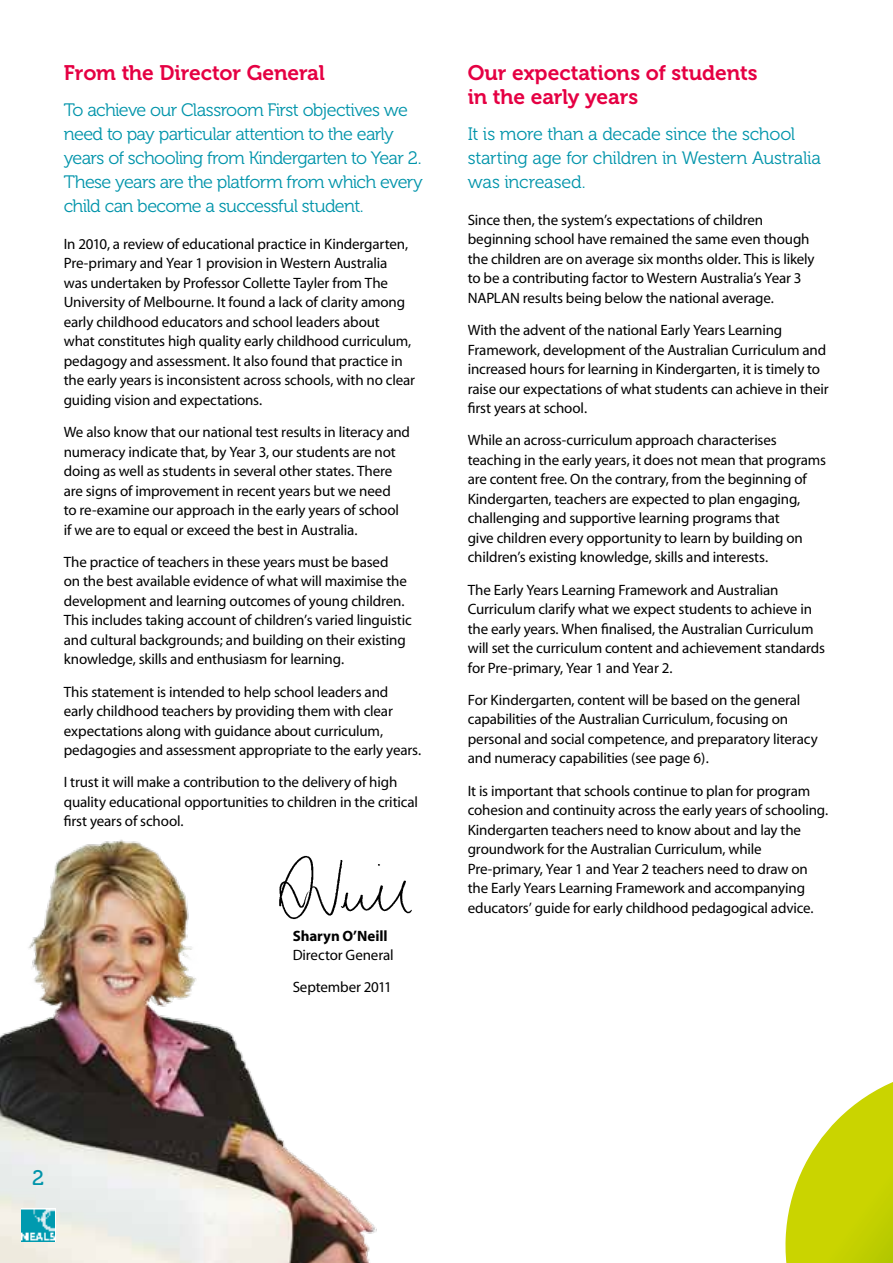
<style>
.page{position:relative;width:893px;height:1263px;background:#fff}
.page>*{position:absolute;margin:0;border:0;box-sizing:border-box;transform-origin:0 0}
.t1{font:21px/24px "Museo 700";letter-spacing:-.005em;color:#e50043}
.t2{font:21px "Museo 500";color:#0094aa}
.t3{font:18px/24px "Museo 300";letter-spacing:-.035em;color:#0094aa}
.t4{font:18px/24px "Museo 300";letter-spacing:-.015em;color:#0094aa}
.t5{font:15px/19.5px "Myriad";letter-spacing:-.01em;color:#000}
.t6{font:700 15px "Myriad";letter-spacing:-.005em;color:#000}
</style>
<div class="page">
<img style="left:0;top:839px;width:377px;height:424px">
<svg style="left:21px;top:1208px;width:34px;height:34px"></svg>
<img style="left:22px;top:1209px;width:32px;height:32px">
<img style="left:278px;top:854px;width:134px;height:67px">
<svg style="left:785px;top:1082px;width:108px;height:181px"></svg>
<h1 class="t1" style="left:64px;top:61px;width:263px">From the Director General</h1>
<p class="t3" style="left:64px;top:98px;width:361px">To achieve our Classroom First objectives we need to pay particular attention to the early years of schooling from Kindergarten to Year 2.<br>These years are the platform from which every child can become a successful student.</p>
<p class="t5" style="left:64px;top:235px;width:353px">In 2010, a review of educational practice in Kindergarten, Pre-primary and Year 1 provision in Western Australia<br>was undertaken by Professor Collette Tayler from The University of Melbourne. It found a lack of clarity among early childhood educators and school leaders about<br>what constitutes high quality early childhood curriculum, pedagogy and assessment. It also found that practice in the early years is inconsistent across schools, with no clear guiding vision and expectations.</p>
<p class="t5" style="left:64px;top:423px;width:348px">We also know that our national test results in literacy and numeracy indicate that, by Year 3, our students are not doing as well as students in several other states. There are signs of improvement in recent years but we need<br>to re-examine our approach in the early years of school if we are to equal or exceed the best in Australia.</p>
<p class="t5" style="left:64px;top:553px;width:349px">The practice of teachers in these years must be based<br>on the best available evidence of what will maximise the development and learning outcomes of young children.<br>This includes taking account of children’s varied linguistic and cultural backgrounds; and building on their existing knowledge, skills and enthusiasm for learning.</p>
<p class="t5" style="left:64px;top:682px;width:359px">This statement is intended to help school leaders and early childhood teachers by providing them with clear expectations along with guidance about curriculum, pedagogies and assessment appropriate to the early years.</p>
<p class="t5" style="left:64px;top:773px;width:356px">I trust it will make a contribution to the delivery of high quality educational opportunities to children in the critical first years of school.</p>
<p class="t6" style="left:293px;top:928px;width:96px">Sharyn O’Neill</p>
<p class="t5" style="left:293px;top:940px;width:103px;line-height:32.2px">Director General<br>September 2011</p>
<h1 class="t1" style="left:468px;top:61px;width:291px">Our expectations of students in the early years</h1>
<p class="t4" style="left:468px;top:122px;width:355px">It is more than a decade since the school starting age for children in Western Australia was increased.</p>
<p class="t5" style="left:468px;top:211px;width:348px">Since then, the system’s expectations of children beginning school have remained the same even though the children are on average six months older. This is likely to be a contributing factor to Western Australia’s Year 3<br>NAPLAN results being below the national average.</p>
<p class="t5" style="left:468px;top:321px;width:362px">With the advent of the national Early Years Learning Framework, development of the Australian Curriculum and increased hours for learning in Kindergarten, it is timely to raise our expectations of what students can achieve in their first years at school.</p>
<p class="t5" style="left:468px;top:431px;width:360px">While an across-curriculum approach characterises teaching in the early years, it does not mean that programs are content free. On the contrary, from the beginning of Kindergarten, teachers are expected to plan engaging, challenging and supportive learning programs that<br>give children every opportunity to learn by building on children’s existing knowledge, skills and interests.</p>
<p class="t5" style="left:468px;top:580px;width:359px">The Early Years Learning Framework and Australian Curriculum clarify what we expect students to achieve in the early years. When finalised, the Australian Curriculum will set the curriculum content and achievement standards for Pre-primary, Year 1 and Year 2.</p>
<p class="t5" style="left:468px;top:691px;width:352px">For Kindergarten, content will be based on the general capabilities of the Australian Curriculum, focusing on personal and social competence, and preparatory literacy and numeracy capabilities (see page 6).</p>
<p class="t5" style="left:468px;top:781px;width:362px">It is important that schools continue to plan for program cohesion and continuity across the early years of schooling.<br>Kindergarten teachers need to know about and lay the groundwork for the Australian Curriculum, while Pre-primary, Year 1 and Year 2 teachers need to draw on the Early Years Learning Framework and accompanying educators’ guide for early childhood pedagogical advice.</p>
<h1 class="t2" style="left:32px;top:1166px;width:14px">2</h1>
</div>
